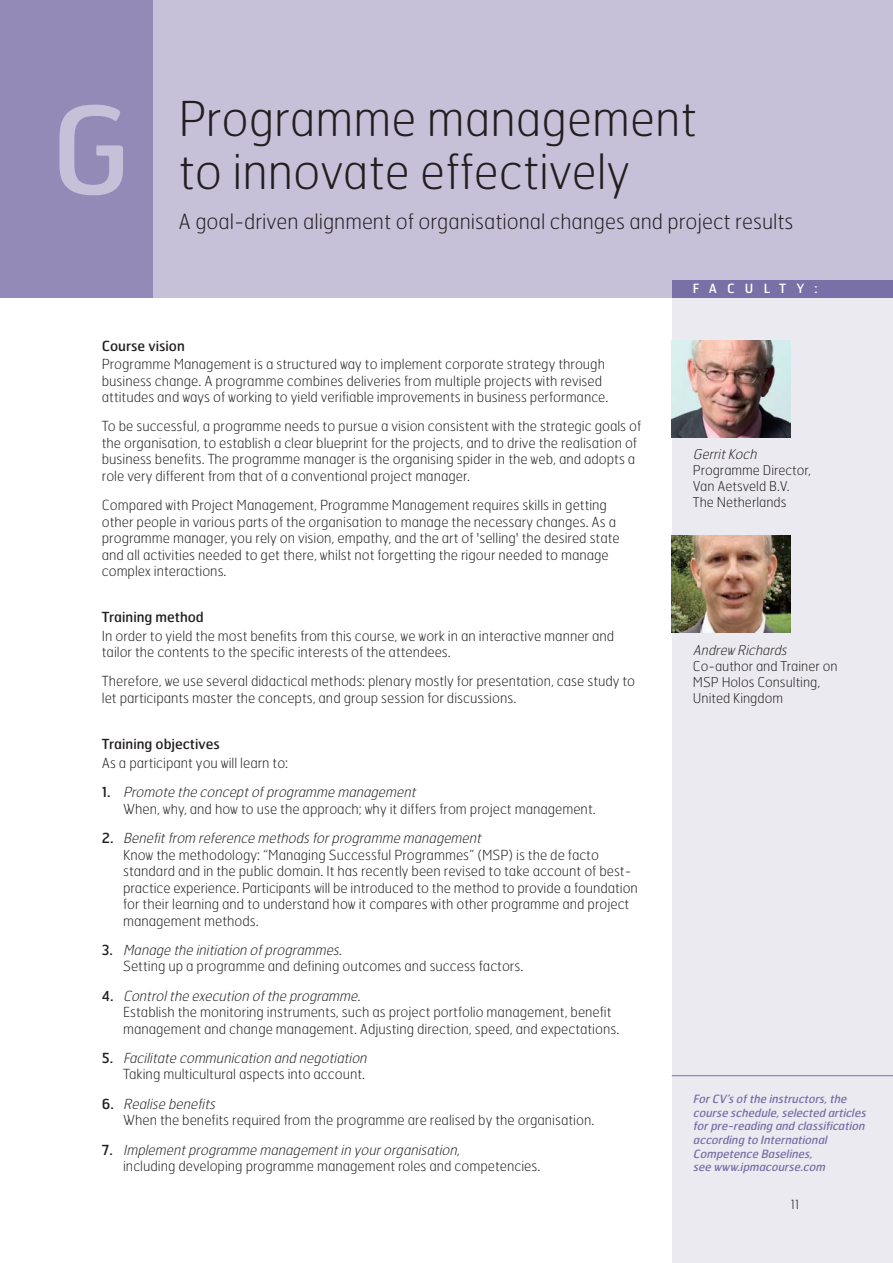
<style>
.page{position:relative;width:893px;height:1263px;background:#fff}
.page>*{position:absolute;margin:0;border:0;box-sizing:border-box;transform-origin:0 0}
.t1{font:120px "Hermes";color:#c6c1d9}
.t2{font:100 48px/52.5px "Hermes";color:#231f20}
.t3{font:100 21px "Hermes";color:#231f20}
.t4{font:100 13.8px/16.5px "Hermes";color:#231f20}
.t5{font:italic 100 13.8px/29.2px "Hermes";color:#231f20}
.t6{font:13.8px "Hermes";color:#231f20}
.t7{font:100 13.5px/15.8px "Hermes";color:#231f20}
.t8{font:italic 100 13.5px "Hermes";color:#231f20}
.t9{font:12.75px "Hermes";letter-spacing:.8em;color:#fff}
.t10{font:100 12.75px "Hermes";color:#231f20}
.t11{font:italic 11.4px/13.6px "Hermes";color:#7870a6}
.s1{font-style:normal}
.s2{font-weight:400;font-style:normal}
.s3{font-weight:400}
.s4{font-style:italic}
</style>
<div class="page">
<div style="left:672px;top:281px;width:220px;height:982px;background:#eceaf1"></div>
<div style="left:153px;top:0;width:739px;height:298px;background:#c6c1d9"></div>
<div style="left:0;top:0;width:153px;height:298px;background:#938ab7"></div>
<img style="left:672px;top:340px;width:119px;height:98px">
<img style="left:672px;top:535px;width:119px;height:98px">
<div style="left:672px;top:281px;width:220px;height:17px;background:#7870a6"></div>
<hr style="left:672px;top:1075px;width:220px;height:1px;background:#7870a6">
<h1 class="t1" style="left:51px;top:105px;width:83px">G</h1>
<h2 class="t2" style="left:178px;top:97px;width:520px">Programme management to innovate effectively</h2>
<h3 class="t3" style="left:178px;top:214px;width:617px">A goal-driven alignment of organisational changes and project results</h3>
<p class="t9" style="left:693px;top:284px;width:126px">FACULTY:</p>
<p class="t6" style="left:102px;top:340px;width:84px">Course vision</p>
<p class="t4" style="left:102px;top:357px;width:508px">Programme Management is a structured way to implement corporate strategy through business change. A programme combines deliveries from multiple projects with revised attitudes and ways of working to yield verifiable improvements in business performance.</p>
<p class="t4" style="left:102px;top:419px;width:541px">To be successful, a programme needs to pursue a vision consistent with the strategic goals of the organisation, to establish a clear blueprint for the projects, and to drive the realisation of business benefits. The programme manager is the organising spider in the web, and adopts a role very different from that of a conventional project manager.</p>
<p class="t4" style="left:102px;top:498px;width:519px">Compared with Project Management, Programme Management requires skills in getting other people in various parts of the organisation to manage the necessary changes. As a programme manager, you rely on vision, empathy, and the art of 'selling' the desired state and all activities needed to get there, whilst not forgetting the rigour needed to manage complex interactions.</p>
<p class="t6" style="left:102px;top:612px;width:104px">Training method</p>
<p class="t4" style="left:102px;top:629px;width:514px">In order to yield the most benefits from this course, we work in an interactive manner and tailor the contents to the specific interests of the attendees.</p>
<p class="t4" style="left:102px;top:675px;width:535px">Therefore, we use several didactical methods: plenary mostly for presentation, case study to let participants master the concepts, and group session for discussions.</p>
<p class="t6" style="left:102px;top:739px;width:120px">Training objectives</p>
<p class="t5" style="left:102px;top:750px;width:318px"><span class="s1">As a participant you will learn to:<br></span><span class="s2">1 .</span> Promote the conceptofprogramme management</p>
<p class="t4" style="left:102px;top:796px;width:495px;line-height:29.2px;text-indent:21px">When, why, and how to use the approach; why it differs from project management.<br><span class="s3">2 .</span> <span class="s4">Benefitfrom reference methods forprogramme management</span></p>
<p class="t4" style="left:123px;top:848px;width:516px">Know the methodology: “Managing Successful Programmes” (MSP) is the de facto standard and in the public domain. It has recently been revised to take account of best&shy;practice experience. Participants will be introduced to the method to provide a foundation for their learning and to understand how it compares with other programme and project management methods.</p>
<p class="t4" style="left:123px;top:943px;width:402px;text-indent:-21px"><span class="s3">3 .</span> <span class="s4">Manage the initiation ofprogrammes.<br></span>Setting up a programme and defining outcomes and success factors.</p>
<p class="t4" style="left:123px;top:989px;width:498px;text-indent:-21px"><span class="s3">4 .</span> <span class="s4">Controlthe execution ofthe programme.<br></span>Establish the monitoring instruments, such as project portfolio management, benefit management and change management. Adjusting direction, speed, and expectations.</p>
<p class="t4" style="left:123px;top:1051px;width:248px;text-indent:-21px"><span class="s3">5 .</span> <span class="s4">Facilitate communication and negotiation<br></span>Taking multicultural aspects into account.</p>
<p class="t4" style="left:123px;top:1097px;width:473px;text-indent:-21px"><span class="s3">6 .</span> <span class="s4">Realise benefits<br></span>When the benefits required from the programme are realised by the organisation.</p>
<p class="t4" style="left:123px;top:1143px;width:419px;text-indent:-21px"><span class="s3">7 .</span> <span class="s4">Implementprogramme managementin yourorganisation,<br></span>including developing programme management roles and competencies.</p>
<p class="t8" style="left:693px;top:449px;width:68px">GerritKoch</p>
<p class="t7" style="left:693px;top:464px;width:120px">Programme Director,<br>Van Aetsveld B.V.<br>The Netherlands</p>
<p class="t8" style="left:693px;top:645px;width:98px">Andrew Richards</p>
<p class="t7" style="left:693px;top:660px;width:146px">Co-author and Trainer on<br>MSP Holos Consulting,<br>United Kingdom</p>
<p class="t11" style="left:693px;top:1093px;width:176px">ForCV’s ofthe instructors,the course schedule,selected articles forpre-reading and classification according to International<br>Competence Baselines,<br>see www.ipmacourse.com</p>
<p class="t10" style="left:791px;top:1200px;width:10px">11</p>
</div>
